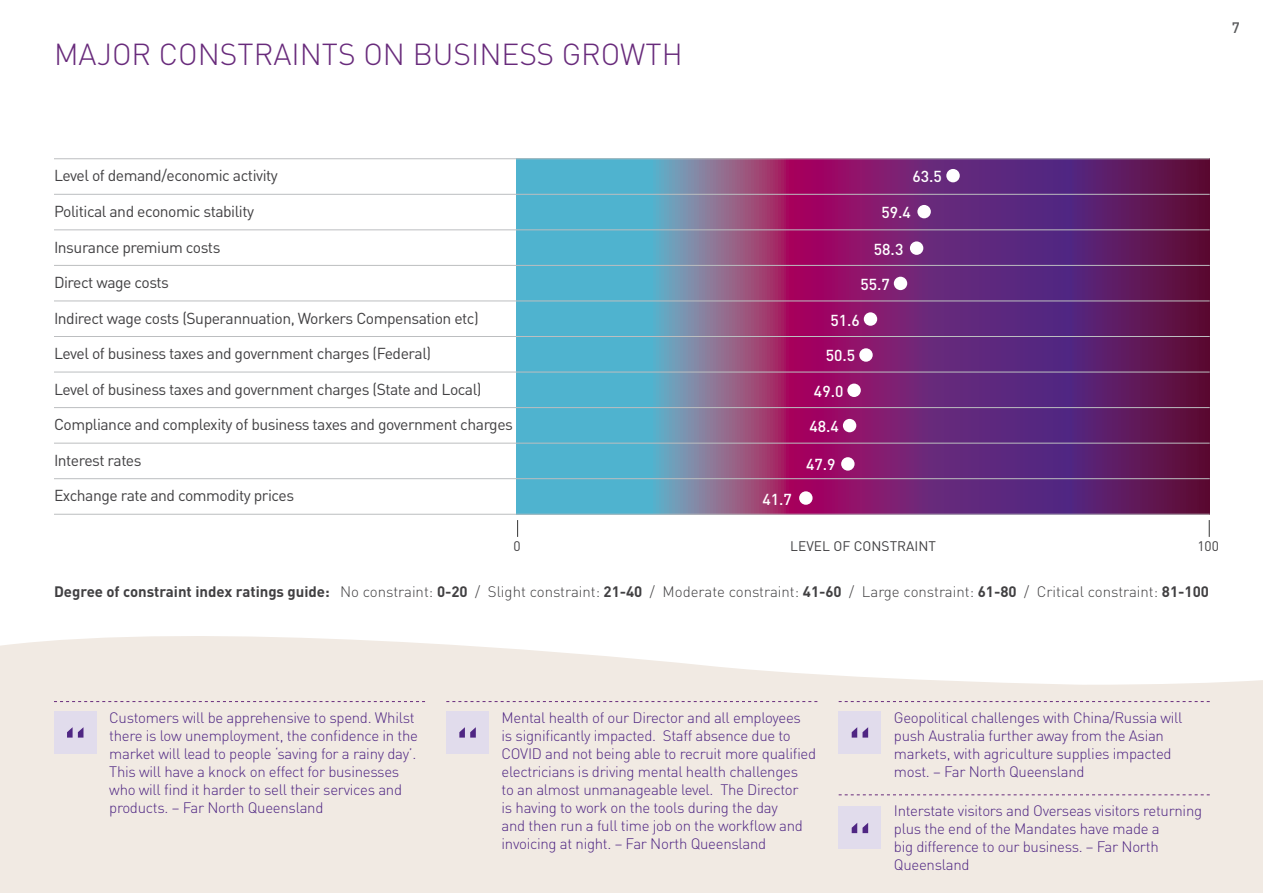
<style>
.page{position:relative;width:1263px;height:893px;background:#fff}
.page>*{position:absolute;margin:0;border:0;box-sizing:border-box;transform-origin:0 0}
.t1{font:300 30px "DIN";color:#682a7b}
.t2{font:15.75px "DIN";letter-spacing:-.03em;color:#414042}
.t3{font:500 15.75px "DIN";color:#fff}
.t4{font:300 15px/18px "DIN";letter-spacing:-.02em;color:#4f2683}
.t5{font:300 15px "DIN";color:#414042}
.t6{font:500 15px "DIN";color:#58595b}
.t7{font:13.8px "DIN";color:#414042}
.s1{font-weight:700}
</style>
<div class="page">
<svg style="left:517px;top:159px;width:693px;height:355px;background:#6d4a86"></svg>
<svg style="left:517px;top:520px;width:1px;height:17px"></svg>
<svg style="left:1209px;top:520px;width:1px;height:17px"></svg>
<hr style="left:54px;top:158px;width:1156px;height:1px;background:#bcbec0">
<hr style="left:54px;top:194px;width:1156px;height:1px;background:#bcbec0">
<hr style="left:54px;top:229px;width:1156px;height:1px;background:#bcbec0">
<hr style="left:54px;top:265px;width:1156px;height:1px;background:#bcbec0">
<hr style="left:54px;top:301px;width:1156px;height:1px;background:#bcbec0">
<hr style="left:54px;top:336px;width:1156px;height:1px;background:#bcbec0">
<hr style="left:54px;top:372px;width:1156px;height:1px;background:#bcbec0">
<hr style="left:54px;top:407px;width:1156px;height:1px;background:#bcbec0">
<hr style="left:54px;top:443px;width:1156px;height:1px;background:#bcbec0">
<hr style="left:54px;top:478px;width:1156px;height:1px;background:#bcbec0">
<hr style="left:54px;top:514px;width:1156px;height:1px;background:#bcbec0">
<div style="left:0;top:706px;width:1263px;height:187px;background:#f1eae3"></div>
<svg style="left:0;top:636px;width:1263px;height:98px;fill:#f1eae3"></svg>
<div style="left:946px;top:169px;width:14px;height:13px;background:#fff;border-radius:50%"></div>
<div style="left:841px;top:457px;width:13px;height:14px;background:#fff;border-radius:50%"></div>
<div style="left:799px;top:491px;width:13px;height:14px;background:#fff;border-radius:50%"></div>
<div style="left:910px;top:241px;width:13px;height:14px;background:#fff;border-radius:50%"></div>
<div style="left:917px;top:205px;width:14px;height:13px;background:#fff;border-radius:50%"></div>
<div style="left:864px;top:312px;width:13px;height:14px;background:#fff;border-radius:50%"></div>
<div style="left:894px;top:277px;width:13px;height:13px;background:#fff;border-radius:50%"></div>
<svg style="left:54px;top:701px;width:371px;height:1px"></svg>
<svg style="left:446px;top:701px;width:371px;height:1px"></svg>
<svg style="left:839px;top:701px;width:371px;height:1px"></svg>
<svg style="left:839px;top:794px;width:371px;height:1px"></svg>
<div style="left:54px;top:711px;width:43px;height:43px;background:#e1dcec"></div>
<svg style="left:67px;top:727px;width:16px;height:11px"></svg>
<div style="left:446px;top:711px;width:43px;height:43px;background:#e1dcec"></div>
<svg style="left:459px;top:727px;width:17px;height:11px"></svg>
<div style="left:839px;top:711px;width:42px;height:43px;background:#e1dcec"></div>
<svg style="left:852px;top:727px;width:16px;height:11px"></svg>
<div style="left:839px;top:807px;width:42px;height:42px;background:#e1dcec"></div>
<svg style="left:852px;top:823px;width:16px;height:10px"></svg>
<div style="left:847px;top:384px;width:14px;height:13px;background:#fff;border-radius:50%"></div>
<div style="left:843px;top:419px;width:13px;height:13px;background:#fff;border-radius:50%"></div>
<div style="left:859px;top:348px;width:14px;height:14px;background:#fff;border-radius:50%"></div>
<h1 class="t1" style="left:54px;top:36px;width:630px">MAJOR CONSTRAINTS ON BUSINESS GROWTH</h1>
<p class="t6" style="left:1232px;top:18px;width:9px">7</p>
<p class="t2" style="left:54px;top:166px;width:225px">Level of demand/economic activity</p>
<p class="t2" style="left:54px;top:201px;width:202px">Political and economic stability</p>
<p class="t2" style="left:54px;top:237px;width:168px">Insurance premium costs</p>
<p class="t2" style="left:54px;top:273px;width:117px">Direct wage costs</p>
<p class="t2" style="left:54px;top:308px;width:426px">Indirect wage costs (Superannuation, Workers Compensation etc)</p>
<p class="t2" style="left:54px;top:344px;width:379px">Level of business taxes and government charges (Federal)</p>
<p class="t2" style="left:54px;top:379px;width:429px">Level of business taxes and government charges (State and Local)</p>
<p class="t2" style="left:54px;top:415px;width:460px">Compliance and complexity of business taxes and government charges</p>
<p class="t2" style="left:54px;top:450px;width:89px">Interest rates</p>
<p class="t2" style="left:54px;top:486px;width:242px">Exchange rate and commodity prices</p>
<p class="t3" style="left:762px;top:489px;width:31px">41.7</p>
<p class="t3" style="left:912px;top:166px;width:31px">63.5</p>
<p class="t3" style="left:881px;top:202px;width:31px">59.4</p>
<p class="t3" style="left:874px;top:239px;width:31px">58.3</p>
<p class="t3" style="left:860px;top:274px;width:31px">55.7</p>
<p class="t3" style="left:830px;top:310px;width:31px">51.6</p>
<p class="t3" style="left:826px;top:346px;width:31px">50.5</p>
<p class="t3" style="left:814px;top:381px;width:31px">49.0</p>
<p class="t3" style="left:809px;top:416px;width:31px">48.4</p>
<p class="t3" style="left:806px;top:455px;width:31px">47.9</p>
<p class="t7" style="left:513px;top:538px;width:9px">0</p>
<p class="t7" style="left:790px;top:538px;width:147px">LEVEL OF CONSTRAINT</p>
<p class="t7" style="left:1197px;top:538px;width:23px">100</p>
<p class="t5" style="left:54px;top:582px;width:1156px"><span class="s1">Degree of constraint index ratings guide:</span> No constraint: <span class="s1">0-20</span> / Slight constraint: <span class="s1">21-40</span> / Moderate constraint: <span class="s1">41-60</span> / Large constraint: <span class="s1">61-80</span> / Critical constraint: <span class="s1">81-100</span></p>
<p class="t4" style="left:109px;top:709px;width:310px">Customers will be apprehensive to spend. Whilst there is low unemployment, the confidence in the market will lead to people ‘saving for a rainy day’.<br>This will have a knock on effect for businesses who will find it harder to sell their services and products. – Far North Queensland</p>
<p class="t4" style="left:502px;top:709px;width:316px">Mental health of our Director and all employees<br>is significantly impacted. Staff absence due to COVID and not being able to recruit more qualified electricians is driving mental health challenges<br>to an almost unmanageable level. The Director<br>is having to work on the tools during the day<br>and then run a full time job on the workflow and invoicing at night. – Far North Queensland</p>
<p class="t4" style="left:894px;top:709px;width:290px">Geopolitical challenges with China/Russia will push Australia further away from the Asian markets, with agriculture supplies impacted most. – Far North Queensland</p>
<p class="t4" style="left:894px;top:802px;width:310px">Interstate visitors and Overseas visitors returning plus the end of the Mandates have made a<br>big difference to our business. – Far North Queensland</p>
</div>
